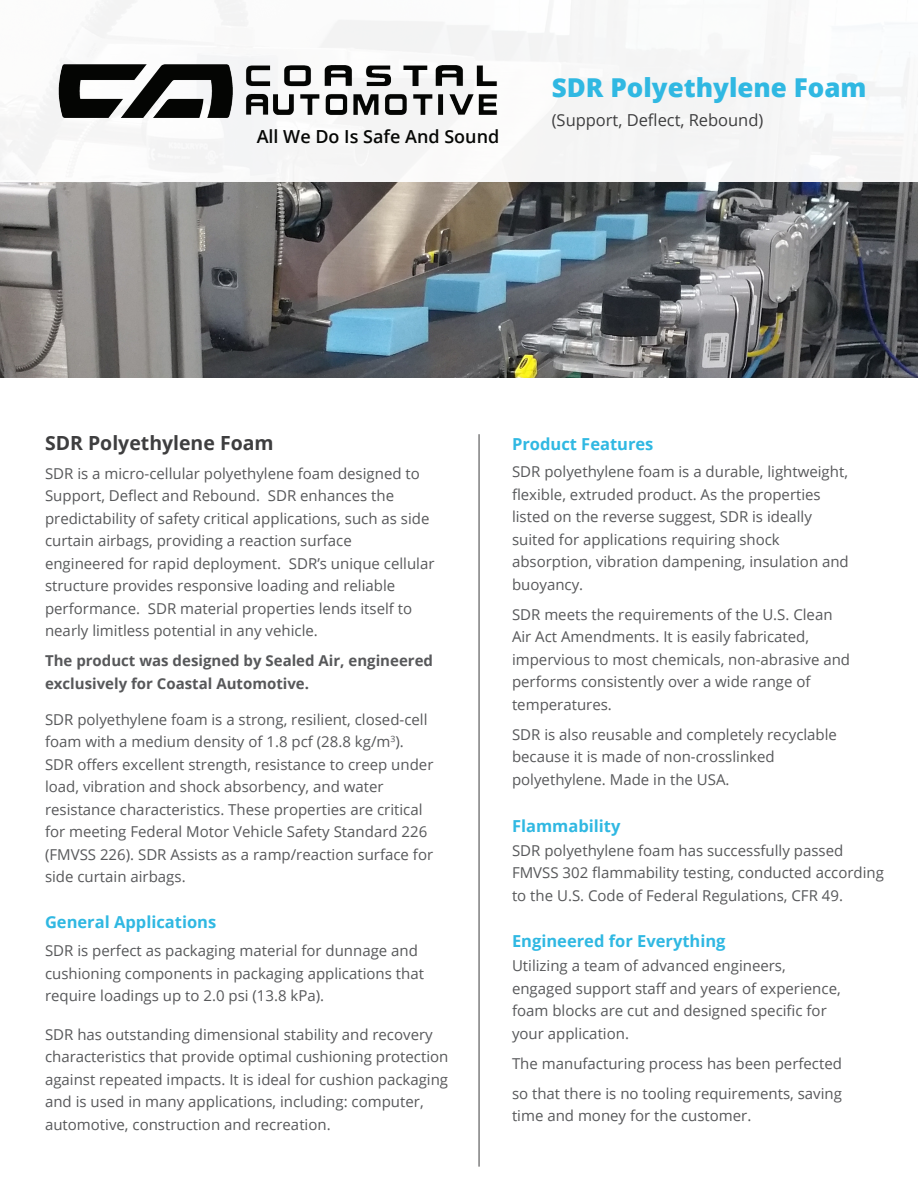
<style>
.page{position:relative;width:918px;height:1188px;background:#fff}
.page>*{position:absolute;margin:0;border:0;box-sizing:border-box;transform-origin:0 0}
.t1{font:800 25.95px "Open Sans";color:#30b8e2}
.t2{font:700 19.5px "Open Sans";color:#3e3e3f}
.t3{font:600 18px "Open Sans";color:#060705}
.t4{font:700 16.5px "Open Sans";color:#30b8e2}
.t5{font:16.5px "Open Sans";color:#3e3e3f}
.t6{font:15px/22.5px "Open Sans";color:#57585a}
.t7{font:700 15px/22.5px "Open Sans";color:#57585a}
</style>
<div class="page">
<img style="left:0;top:182px;width:918px;height:196px">
<div style="left:0;top:0;width:918px;height:182px;background:#f7f8f8"></div>
<img style="left:58px;top:64px;width:439px;height:54px">
<hr style="left:479px;top:434px;width:1px;height:733px;background:#3e3e3f">
<p class="t3" style="left:257px;top:124px;width:244px">All We Do Is Safe And Sound</p>
<h1 class="t1" style="left:552px;top:68px;width:316px">SDR Polyethylene Foam</h1>
<p class="t5" style="left:552px;top:109px;width:213px">(Support, Deflect, Rebound)</p>
<h2 class="t2" style="left:45px;top:430px;width:230px">SDR Polyethylene Foam</h2>
<p class="t4" style="left:512px;top:432px;width:143px">Product Features</p>
<p class="t6" style="left:45px;top:462px;width:391px">SDR is a micro-cellular polyethylene foam designed to Support, Deflect and Rebound. SDR enhances the predictability of safety critical applications, such as side curtain airbags, providing a reaction surface engineered for rapid deployment. SDR’s unique cellular structure provides responsive loading and reliable performance. SDR material properties lends itself to nearly limitless potential in any vehicle.</p>
<p class="t7" style="left:45px;top:649px;width:390px">The product was designed by Sealed Air, engineered exclusively for Coastal Automotive.</p>
<p class="t6" style="left:45px;top:708px;width:390px">SDR polyethylene foam is a strong, resilient, closed-cell foam with a medium density of 1.8 pcf (28.8 kg/m<sup>3</sup>).<br>SDR offers excellent strength, resistance to creep under load, vibration and shock absorbency, and water resistance characteristics. These properties are critical for meeting Federal Motor Vehicle Safety Standard 226 (FMVSS 226). SDR Assists as a ramp/reaction surface for side curtain airbags.</p>
<p class="t4" style="left:45px;top:910px;width:173px">General Applications</p>
<p class="t6" style="left:45px;top:939px;width:380px">SDR is perfect as packaging material for dunnage and cushioning components in packaging applications that require loadings up to 2.0 psi (13.8 kPa).</p>
<p class="t6" style="left:45px;top:1023px;width:405px">SDR has outstanding dimensional stability and recovery characteristics that provide optimal cushioning protection against repeated impacts. It is ideal for cushion packaging and is used in many applications, including: computer, automotive, construction and recreation.</p>
<p class="t6" style="left:512px;top:460px;width:338px">SDR polyethylene foam is a durable, lightweight, flexible, extruded product. As the properties listed on the reverse suggest, SDR is ideally suited for applications requiring shock absorption, vibration dampening, insulation and buoyancy.</p>
<p class="t6" style="left:512px;top:602px;width:340px">SDR meets the requirements of the U.S. Clean Air Act Amendments. It is easily fabricated, impervious to most chemicals, non-abrasive and performs consistently over a wide range of temperatures.</p>
<p class="t6" style="left:512px;top:722px;width:327px">SDR is also reusable and completely recyclable because it is made of non-crosslinked polyethylene. Made in the USA.</p>
<p class="t4" style="left:512px;top:815px;width:110px">Flammability</p>
<p class="t6" style="left:512px;top:839px;width:373px">SDR polyethylene foam has successfully passed<br>FMVSS 302 flammability testing, conducted according to the U.S. Code of Federal Regulations, CFR 49.</p>
<p class="t4" style="left:512px;top:930px;width:215px">Engineered for Everything</p>
<p class="t6" style="left:512px;top:954px;width:330px">Utilizing a team of advanced engineers, engaged support staff and years of experience, foam blocks are cut and designed specific for your application.</p>
<p class="t6" style="left:512px;top:1048px;width:332px;line-height:30px">The manufacturing process has been perfected so that there is no tooling requirements, saving</p>
<p class="t6" style="left:512px;top:1104px;width:241px">time and money for the customer.</p>
</div>
